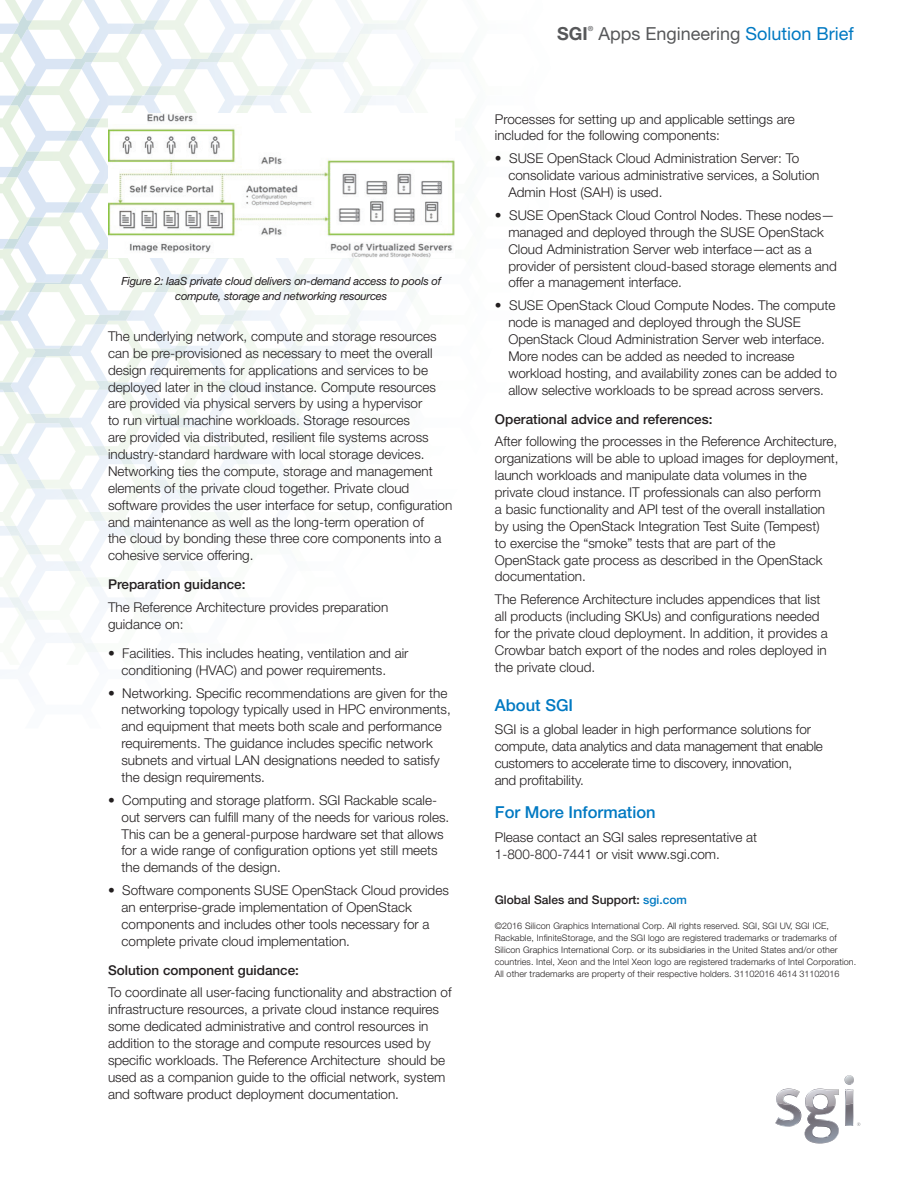
<style>
.page{position:relative;width:918px;height:1188px;background:#fff}
.page>*{position:absolute;margin:0;border:0;box-sizing:border-box;transform-origin:0 0}
.t1{font:18px "Helvetica Neue LT Std";color:#57585a}
.t2{font:700 18px "Helvetica Neue LT Std";color:#57585a}
.t3{font:500 16.5px "Helvetica Neue LT Std";color:#0079c2}
.t4{font:300 13.5px/16.8px "Helvetica Neue LT Std";color:#231f20}
.t5{font:300 13.5px/16.8px "Helvetica Neue LT Std";letter-spacing:-.02em;color:#231f20}
.t6{font:500 13.5px "Helvetica Neue LT Std";color:#231f20}
.t7{font:500 12px "Helvetica Neue LT Std";color:#231f20}
.t8{font:italic 11.25px/15px "Helvetica Neue LT Std";letter-spacing:-.02em;color:#231f20;text-align:center}
.t9{font:300 9px/12px "Helvetica Neue LT Std";letter-spacing:.01em;color:#231f20}
.t10{font:500 7.05px "Helvetica Neue LT Std";color:#57585a}
.s1{color:#0079c2}
</style>
<div class="page">
<svg style="left:0;top:0;width:455px;height:586px"></svg>
<img style="left:173px;top:0;width:282px;height:69px">
<img style="left:0;top:579px;width:164px;height:73px">
<svg style="left:775px;top:1075px;width:85px;height:68px"></svg>
<img style="left:108px;top:114px;width:346px;height:144px">
<p class="t8" style="left:121px;top:273px;width:321px">Figure 2: IaaS private cloud delivers on-demand access to pools of compute, storage and networking resources</p>
<p class="t4" style="left:108px;top:327px;width:346px">The underlying network, compute and storage resources can be pre-provisioned as necessary to meet the overall design requirements for applications and services to be deployed later in the cloud instance. Compute resources are provided via physical servers by using a hypervisor<br>to run virtual machine workloads. Storage resources<br>are provided via distributed, resilient file systems across industry-standard hardware with local storage devices.<br>Networking ties the compute, storage and management elements of the private cloud together. Private cloud software provides the user interface for setup, configuration and maintenance as well as the long-term operation of<br>the cloud by bonding these three core components into a cohesive service offering.</p>
<p class="t6" style="left:108px;top:576px;width:139px">Preparation guidance:</p>
<p class="t4" style="left:108px;top:599px;width:282px">The Reference Architecture provides preparation guidance on:</p>
<p class="t4" style="left:122px;top:644px;width:289px;text-indent:-14px">• Facilities. This includes heating, ventilation and air conditioning (HVAC) and power requirements.</p>
<p class="t4" style="left:122px;top:684px;width:331px;text-indent:-14px">• Networking. Specific recommendations are given for the networking topology typically used in HPC environments, and equipment that meets both scale and performance requirements. The guidance includes specific network subnets and virtual LAN designations needed to satisfy the design requirements.</p>
<p class="t4" style="left:122px;top:791px;width:329px;text-indent:-14px">• Computing and storage platform. SGI Rackable scale&shy;out servers can fulfill many of the needs for various roles.<br>This can be a general-purpose hardware set that allows for a wide range of configuration options yet still meets the demands of the design.</p>
<p class="t4" style="left:122px;top:882px;width:329px;text-indent:-14px">• Software components SUSE OpenStack Cloud provides an enterprise-grade implementation of OpenStack components and includes other tools necessary for a complete private cloud implementation.</p>
<p class="t6" style="left:108px;top:962px;width:193px">Solution component guidance:</p>
<p class="t4" style="left:108px;top:984px;width:345px">To coordinate all user-facing functionality and abstraction of infrastructure resources, a private cloud instance requires some dedicated administrative and control resources in addition to the storage and compute resources used by specific workloads. The Reference Architecture should be used as a companion guide to the official network, system and software product deployment documentation.</p>
<h1 class="t2" style="left:557px;top:22px;width:32px">SGI</h1>
<p class="t10" style="left:588px;top:25px;width:7px">®</p>
<h1 class="t1" style="left:598px;top:23px;width:257px">Apps Engineering <span class="s1">Solution Brief</span></h1>
<p class="t4" style="left:495px;top:110px;width:301px">Processes for setting up and applicable settings are included for the following components:</p>
<p class="t4" style="left:508px;top:150px;width:313px;text-indent:-14px">• SUSE OpenStack Cloud Administration Server: To consolidate various administrative services, a Solution<br>Admin Host (SAH) is used.</p>
<p class="t4" style="left:508px;top:207px;width:330px;text-indent:-14px">• SUSE OpenStack Cloud Control Nodes. These nodes— managed and deployed through the SUSE OpenStack Cloud Administration Server web interface—act as a provider of persistent cloud-based storage elements and offer a management interface.</p>
<p class="t4" style="left:508px;top:297px;width:330px;text-indent:-14px">• SUSE OpenStack Cloud Compute Nodes. The compute node is managed and deployed through the SUSE OpenStack Cloud Administration Server web interface.<br>More nodes can be added as needed to increase workload hosting, and availability zones can be added to allow selective workloads to be spread across servers.</p>
<p class="t6" style="left:495px;top:411px;width:219px">Operational advice and references:</p>
<p class="t4" style="left:495px;top:433px;width:345px">After following the processes in the Reference Architecture, organizations will be able to upload images for deployment, launch workloads and manipulate data volumes in the private cloud instance. IT professionals can also perform<br>a basic functionality and API test of the overall installation by using the OpenStack Integration Test Suite (Tempest)<br>to exercise the “smoke” tests that are part of the OpenStack gate process as described in the OpenStack documentation.</p>
<p class="t4" style="left:495px;top:591px;width:335px">The Reference Architecture includes appendices that list all products (including SKUs) and configurations needed for the private cloud deployment. In addition, it provides a Crowbar batch export of the nodes and roles deployed in the private cloud.</p>
<p class="t3" style="left:495px;top:695px;width:80px">About SGI</p>
<p class="t5" style="left:495px;top:721px;width:330px">SGI is a global leader in high performance solutions for compute, data analytics and data management that enable customers to accelerate time to discovery, innovation,<br>and profitability.</p>
<p class="t3" style="left:495px;top:802px;width:162px">For More Information</p>
<p class="t4" style="left:495px;top:828px;width:264px">Please contact an SGI sales representative at<br>1-800-800-7441 or visit www.sgi.com.</p>
<p class="t7" style="left:495px;top:892px;width:194px">Global Sales and Support: <span class="s1">sgi.com</span></p>
<p class="t9" style="left:495px;top:919px;width:363px">©2016 Silicon Graphics International Corp. All rights reserved. SGI, SGI UV, SGI ICE, Rackable, InfiniteStorage, and the SGI logo are registered trademarks or trademarks of Silicon Graphics International Corp. or its subsidiaries in the United States and/or other countries. Intel, Xeon and the Intel Xeon logo are registered trademarks of Intel Corporation.<br>All other trademarks are property of their respective holders. 31102016 4614 31102016</p>
</div>
